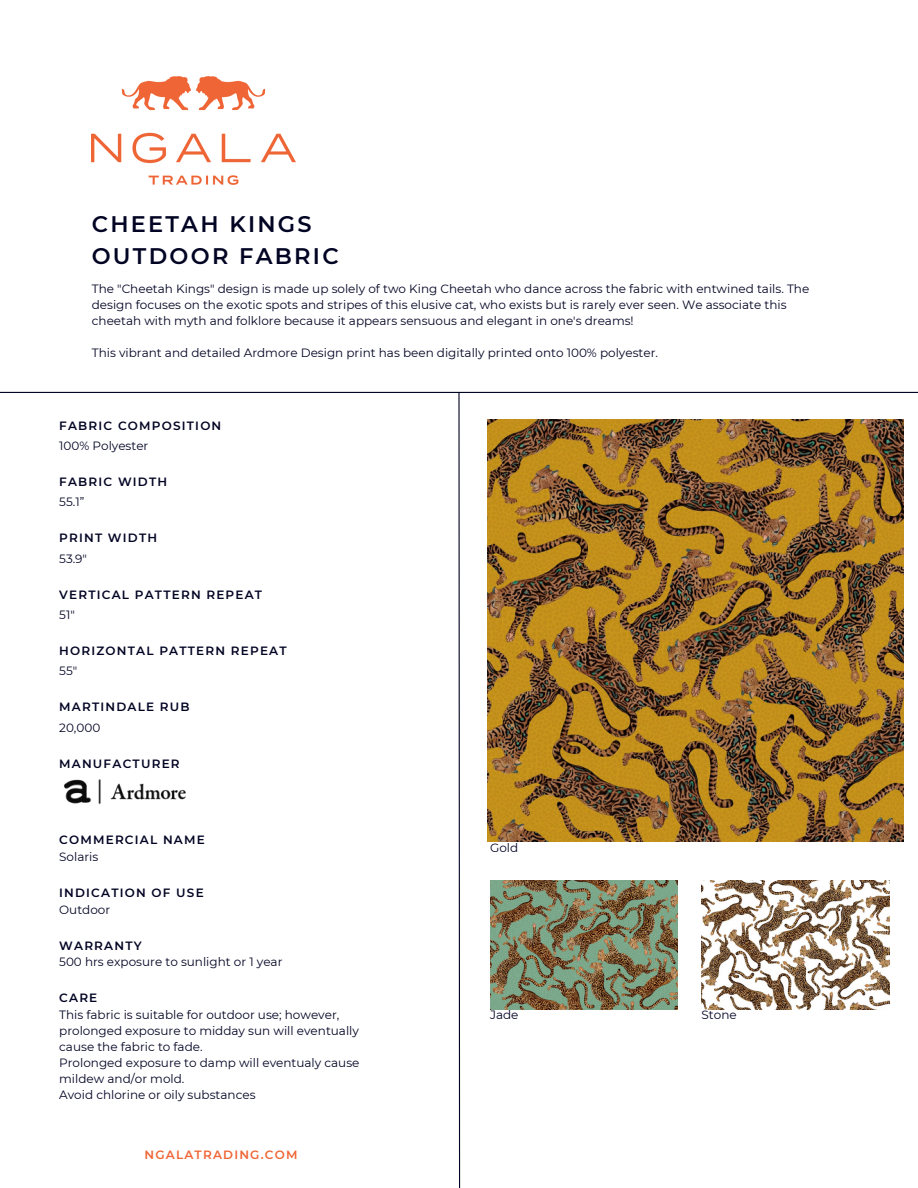
<style>
.page{position:relative;width:918px;height:1188px;background:#fff}
.page>*{position:absolute;margin:0;border:0;box-sizing:border-box;transform-origin:0 0}
.t1{font:600 22.5px/31.5px "Montserrat";letter-spacing:.1em;color:#020423}
.t2{font:12px/16px "Montserrat";color:#020423}
.t3{font:600 12px "Montserrat";letter-spacing:.1em;color:#020423}
.t4{font:600 12px "Montserrat";letter-spacing:.1em;color:#ef6535}
</style>
<div class="page">
<img style="left:92px;top:77px;width:203px;height:108px">
<img style="left:487px;top:420px;width:417px;height:422px">
<svg style="left:458px;top:391px;width:3px;height:797px"></svg>
<hr style="left:0;top:392px;width:918px;height:1px;background:#020423">
<img style="left:63px;top:779px;width:123px;height:25px">
<img style="left:490px;top:880px;width:188px;height:130px">
<img style="left:702px;top:880px;width:187px;height:130px">
<h1 class="t1" style="left:92px;top:208px;width:248px">CHEETAH KINGS<br>OUTDOOR FABRIC</h1>
<p class="t2" style="left:92px;top:280px;width:719px">The "Cheetah Kings" design is made up solely of two King Cheetah who dance across the fabric with entwined tails. The design focuses on the exotic spots and stripes of this elusive cat, who exists but is rarely ever seen. We associate this cheetah with myth and folklore because it appears sensuous and elegant in one's dreams!</p>
<p class="t2" style="left:92px;top:344px;width:568px">This vibrant and detailed Ardmore Design print has been digitally printed onto 100% polyester.</p>
<p class="t3" style="left:59px;top:418px;width:164px">FABRIC COMPOSITION</p>
<p class="t2" style="left:59px;top:438px;width:91px">100% Polyester</p>
<p class="t3" style="left:59px;top:474px;width:110px">FABRIC WIDTH</p>
<p class="t2" style="left:59px;top:494px;width:27px">55.1”</p>
<p class="t3" style="left:59px;top:531px;width:99px">PRINT WIDTH</p>
<p class="t2" style="left:59px;top:550px;width:29px">53.9"</p>
<p class="t3" style="left:59px;top:587px;width:204px">VERTICAL PATTERN REPEAT</p>
<p class="t2" style="left:59px;top:607px;width:17px">51"</p>
<p class="t3" style="left:59px;top:643px;width:229px">HORIZONTAL PATTERN REPEAT</p>
<p class="t2" style="left:59px;top:663px;width:20px">55"</p>
<p class="t3" style="left:59px;top:700px;width:132px">MARTINDALE RUB</p>
<p class="t2" style="left:59px;top:719px;width:43px">20,000</p>
<p class="t3" style="left:59px;top:756px;width:122px">MANUFACTURER</p>
<p class="t3" style="left:59px;top:832px;width:147px">COMMERCIAL NAME</p>
<p class="t2" style="left:59px;top:848px;width:41px">Solaris</p>
<p class="t3" style="left:59px;top:885px;width:146px">INDICATION OF USE</p>
<p class="t2" style="left:59px;top:901px;width:53px">Outdoor</p>
<p class="t3" style="left:59px;top:938px;width:84px">WARRANTY</p>
<p class="t2" style="left:59px;top:954px;width:225px">500 hrs exposure to sunlight or 1 year</p>
<p class="t3" style="left:59px;top:991px;width:40px">CARE</p>
<p class="t2" style="left:59px;top:1007px;width:302px">This fabric is suitable for outdoor use; however, prolonged exposure to midday sun will eventually cause the fabric to fade.<br>Prolonged exposure to damp will eventualy cause mildew and/or mold.<br>Avoid chlorine or oily substances</p>
<p class="t4" style="left:145px;top:1147px;width:155px">NGALATRADING.COM</p>
<p class="t2" style="left:490px;top:840px;width:30px">Gold</p>
<p class="t2" style="left:490px;top:1007px;width:30px">Jade</p>
<p class="t2" style="left:702px;top:1007px;width:37px">Stone</p>
</div>
